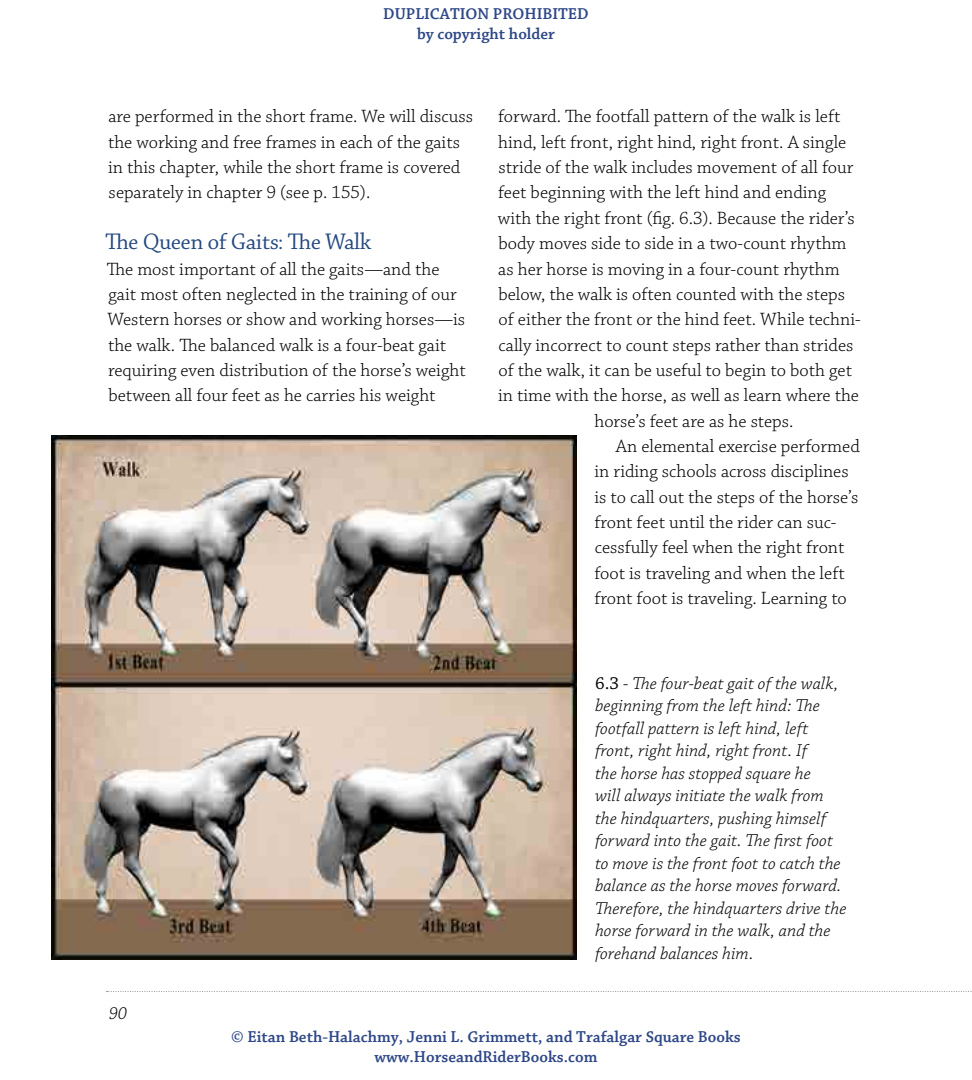
<style>
.page{position:relative;width:972px;height:1080px;background:#fff}
.page>*{position:absolute;margin:0;border:0;box-sizing:border-box;transform-origin:0 0}
.t1{font:24px "Chaparral Pro Subh";color:#23487f}
.t2{font:300 18.75px/25.3px "Chaparral Pro";color:#000}
.t3{font:18px/22.5px "Chaparral Pro Light It Capt";color:#000}
.t4{font:600 16.5px/19.8px "Chaparral Pro";color:#2e4787;text-align:center}
.s1{font-family:"Chaparral Pro Capt"}
</style>
<div class="page">
<svg style="left:106px;top:991px;width:866px;height:1px"></svg>
<img style="left:52px;top:435px;width:524px;height:525px">
<p class="t4" style="left:383px;top:5px;width:207px">DUPLICATION PROHIBITED by copyright holder</p>
<p class="t2" style="left:108px;top:105px;width:366px">are performed in the short frame. We will discuss the working and free frames in each of the gaits in this chapter, while the short frame is covered separately in chapter 9 (see p. 155).</p>
<p class="t1" style="left:105px;top:229px;width:267px">The Queen of Gaits: The Walk</p>
<p class="t2" style="left:107px;top:257px;width:361px">The most important of all the gaits—and the gait most often neglected in the training of our Western horses or show and working horses—is the walk. The balanced walk is a four-beat gait requiring even distribution of the horse’s weight between all four feet as he carries his weight</p>
<p class="t2" style="left:498px;top:105px;width:344px">forward. The footfall pattern of the walk is left</p>
<p class="t2" style="left:498px;top:130px;width:350px">hind, left front, right hind, right front. A single</p>
<p class="t2" style="left:499px;top:155px;width:356px">stride of the walk includes movement of all four</p>
<p class="t2" style="left:498px;top:181px;width:330px">feet beginning with the left hind and ending</p>
<p class="t2" style="left:498px;top:206px;width:358px">with the right front (fig. 6.3). Because the rider’s</p>
<p class="t2" style="left:498px;top:231px;width:350px">body moves side to side in a two-count rhythm</p>
<p class="t2" style="left:498px;top:257px;width:343px">as her horse is moving in a four-count rhythm</p>
<p class="t2" style="left:498px;top:282px;width:348px">below, the walk is often counted with the steps</p>
<p class="t2" style="left:499px;top:307px;width:364px">of either the front or the hind feet. While techni-</p>
<p class="t2" style="left:499px;top:333px;width:356px">cally incorrect to count steps rather than strides</p>
<p class="t2" style="left:499px;top:358px;width:355px">of the walk, it can be useful to begin to both get</p>
<p class="t2" style="left:498px;top:383px;width:362px">in time with the horse, as well as learn where the</p>
<p class="t2" style="left:595px;top:409px;width:200px">horse’s feet are as he steps.</p>
<p class="t2" style="left:616px;top:434px;width:246px">An elemental exercise performed</p>
<p class="t2" style="left:594px;top:460px;width:256px">in riding schools across disciplines</p>
<p class="t2" style="left:594px;top:485px;width:265px">is to call out the steps of the horse’s</p>
<p class="t2" style="left:594px;top:510px;width:244px">front feet until the rider can suc-</p>
<p class="t2" style="left:595px;top:536px;width:251px">cessfully feel when the right front</p>
<p class="t2" style="left:594px;top:561px;width:252px">foot is traveling and when the left</p>
<p class="t2" style="left:594px;top:586px;width:254px">front foot is traveling. Learning to</p>
<p class="t3" style="left:109px;top:1003px;width:20px">90</p>
<p class="t3" style="left:595px;top:672px;width:253px"><span class="s1">6.3</span> - The four-beat gait of the walk, beginning from the left hind: The footfall pattern is left hind, left front, right hind, right front. If<br>the horse has stopped square he<br>will always initiate the walk from the hindquarters, pushing himself forward into the gait. The first foot to move is the front foot to catch the balance as the horse moves forward.<br>Therefore, the hindquarters drive the horse forward in the walk, and the forehand balances him.</p>
<p class="t4" style="left:231px;top:1027px;width:511px">© Eitan Beth-Halachmy, Jenni L. Grimmett, and Trafalgar Square Books www.HorseandRiderBooks.com</p>
</div>
